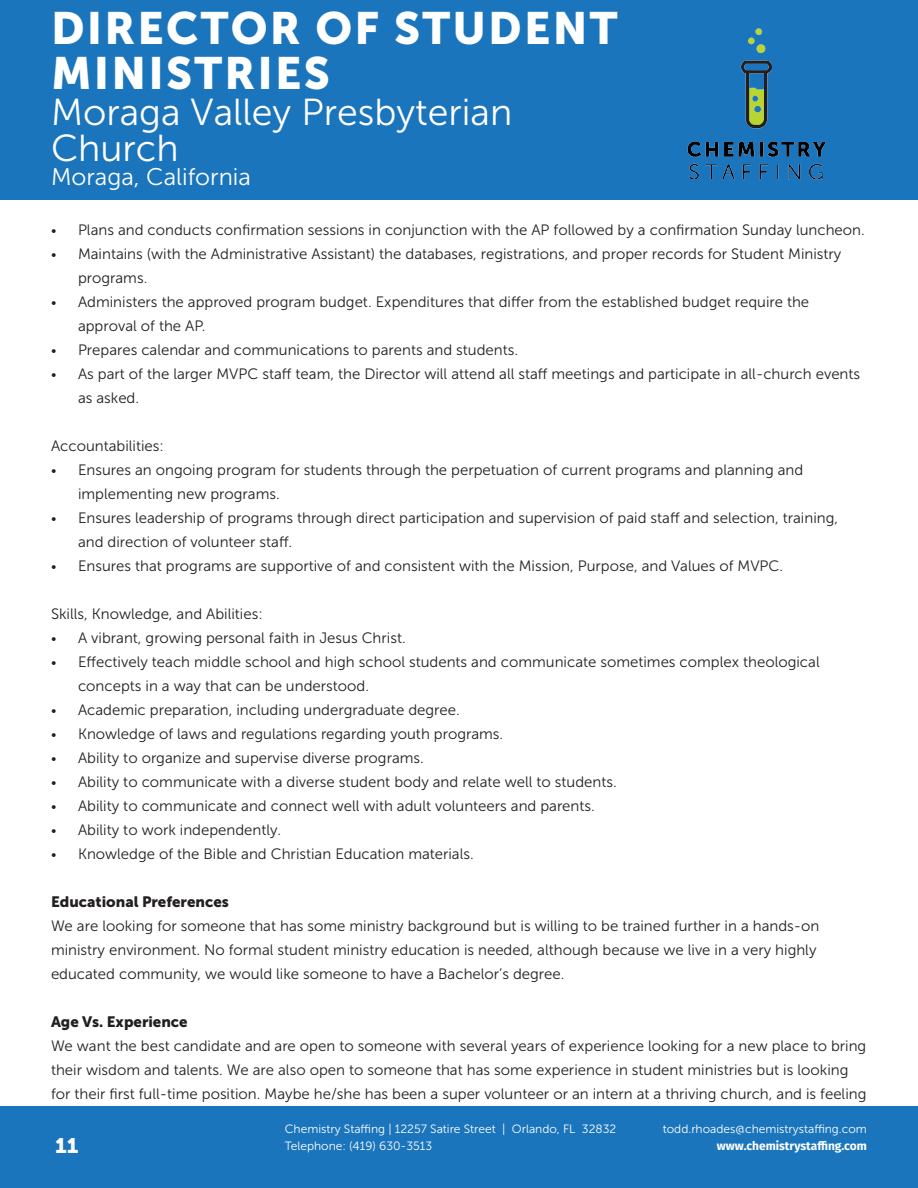
<style>
.page{position:relative;width:918px;height:1188px;background:#fff}
.page>*{position:absolute;margin:0;border:0;box-sizing:border-box;transform-origin:0 0}
.t1{font:45px/45px "Museo Sans 900";letter-spacing:.05em;color:#fff}
.t2{font:37.5px/36px "Museo Sans 300";color:#fff}
.t3{font:24px "Museo Sans 300";color:#fff}
.t4{font:21px "Museo Sans 900";color:#fff}
.t5{font:15px/24px "Museo Sans 300";color:#231f20}
.t6{font:15px "Museo Sans 900";color:#231f20}
.t7{font:12px/16.5px "Museo Sans 300";color:#fff}
.t8{font:700 12px "Fira Sans";color:#fff}
.s1{font-size:13.5px}
</style>
<div class="page">
<div style="left:0;top:1107px;width:918px;height:81px;background:#1b75bc"></div>
<div style="left:0;top:0;width:918px;height:200px;background:#1b75bc"></div>
<img style="left:633px;top:0;width:234px;height:193px">
<h1 class="t1" style="left:51px;top:6px;width:568px">DIRECTOR OF STUDENT<br>MINISTRIES</h1>
<h2 class="t2" style="left:51px;top:95px;width:463px">Moraga Valley Presbyterian<br>Church</h2>
<h3 class="t3" style="left:51px;top:164px;width:201px">Moraga, California</h3>
<p class="t5" style="left:51px;top:218px;width:815px"><span class="s1">•</span> Plans and conducts confirmation sessions in conjunction with the AP followed by a confirmation Sunday luncheon.</p>
<p class="t5" style="left:78px;top:242px;width:765px;text-indent:-27px"><span class="s1">•</span> Maintains (with the Administrative Assistant) the databases, registrations, and proper records for Student Ministry programs.</p>
<p class="t5" style="left:78px;top:290px;width:733px;text-indent:-27px"><span class="s1">•</span> Administers the approved program budget. Expenditures that differ from the established budget require the approval of the AP.</p>
<p class="t5" style="left:51px;top:338px;width:469px"><span class="s1">•</span> Prepares calendar and communications to parents and students.</p>
<p class="t5" style="left:78px;top:362px;width:784px;text-indent:-27px"><span class="s1">•</span> As part of the larger MVPC staff team, the Director will attend all staff meetings and participate in all-church events as asked.</p>
<p class="t5" style="left:51px;top:434px;width:114px">Accountabilities:</p>
<p class="t5" style="left:78px;top:458px;width:727px;text-indent:-27px"><span class="s1">•</span> Ensures an ongoing program for students through the perpetuation of current programs and planning and implementing new programs.</p>
<p class="t5" style="left:78px;top:506px;width:762px;text-indent:-27px"><span class="s1">•</span> Ensures leadership of programs through direct participation and supervision of paid staff and selection, training, and direction of volunteer staff.</p>
<p class="t5" style="left:51px;top:554px;width:734px"><span class="s1">•</span> Ensures that programs are supportive of and consistent with the Mission, Purpose, and Values of MVPC.</p>
<p class="t5" style="left:51px;top:602px;width:213px">Skills, Knowledge, and Abilities:</p>
<p class="t5" style="left:51px;top:626px;width:356px"><span class="s1">•</span> A vibrant, growing personal faith in Jesus Christ.</p>
<p class="t5" style="left:78px;top:650px;width:743px;text-indent:-27px"><span class="s1">•</span> Effectively teach middle school and high school students and communicate sometimes complex theological concepts in a way that can be understood.</p>
<p class="t5" style="left:51px;top:698px;width:410px"><span class="s1">•</span> Academic preparation, including undergraduate degree.</p>
<p class="t5" style="left:51px;top:722px;width:454px"><span class="s1">•</span> Knowledge of laws and regulations regarding youth programs.</p>
<p class="t5" style="left:51px;top:746px;width:374px"><span class="s1">•</span> Ability to organize and supervise diverse programs.</p>
<p class="t5" style="left:51px;top:770px;width:567px"><span class="s1">•</span> Ability to communicate with a diverse student body and relate well to students.</p>
<p class="t5" style="left:51px;top:794px;width:545px"><span class="s1">•</span> Ability to communicate and connect well with adult volunteers and parents.</p>
<p class="t5" style="left:51px;top:818px;width:232px"><span class="s1">•</span> Ability to work independently.</p>
<p class="t5" style="left:51px;top:842px;width:424px"><span class="s1">•</span> Knowledge of the Bible and Christian Education materials.</p>
<p class="t6" style="left:51px;top:893px;width:179px">Educational Preferences</p>
<p class="t5" style="left:51px;top:914px;width:770px">We are looking for someone that has some ministry background but is willing to be trained further in a hands-on ministry environment. No formal student ministry education is needed, although because we live in a very highly educated community, we would like someone to have a Bachelor’s degree.</p>
<p class="t6" style="left:51px;top:1013px;width:138px">Age Vs. Experience</p>
<p class="t5" style="left:51px;top:1034px;width:817px">We want the best candidate and are open to someone with several years of experience looking for a new place to bring their wisdom and talents. We are also open to someone that has some experience in student ministries but is looking for their first full-time position. Maybe he/she has been a super volunteer or an intern at a thriving church, and is feeling</p>
<h3 class="t4" style="left:55px;top:1133px;width:25px">11</h3>
<p class="t7" style="left:285px;top:1121px;width:333px">Chemistry Staffing | 12257 Satire Street | Orlando, FL 32832<br>Telephone: (419) 630-3513</p>
<p class="t7" style="left:663px;top:1121px;width:206px">todd.rhoades@chemistrystaffing.com</p>
<p class="t8" style="left:717px;top:1135px;width:151px">www.chemistrystaffing.com</p>
</div>
